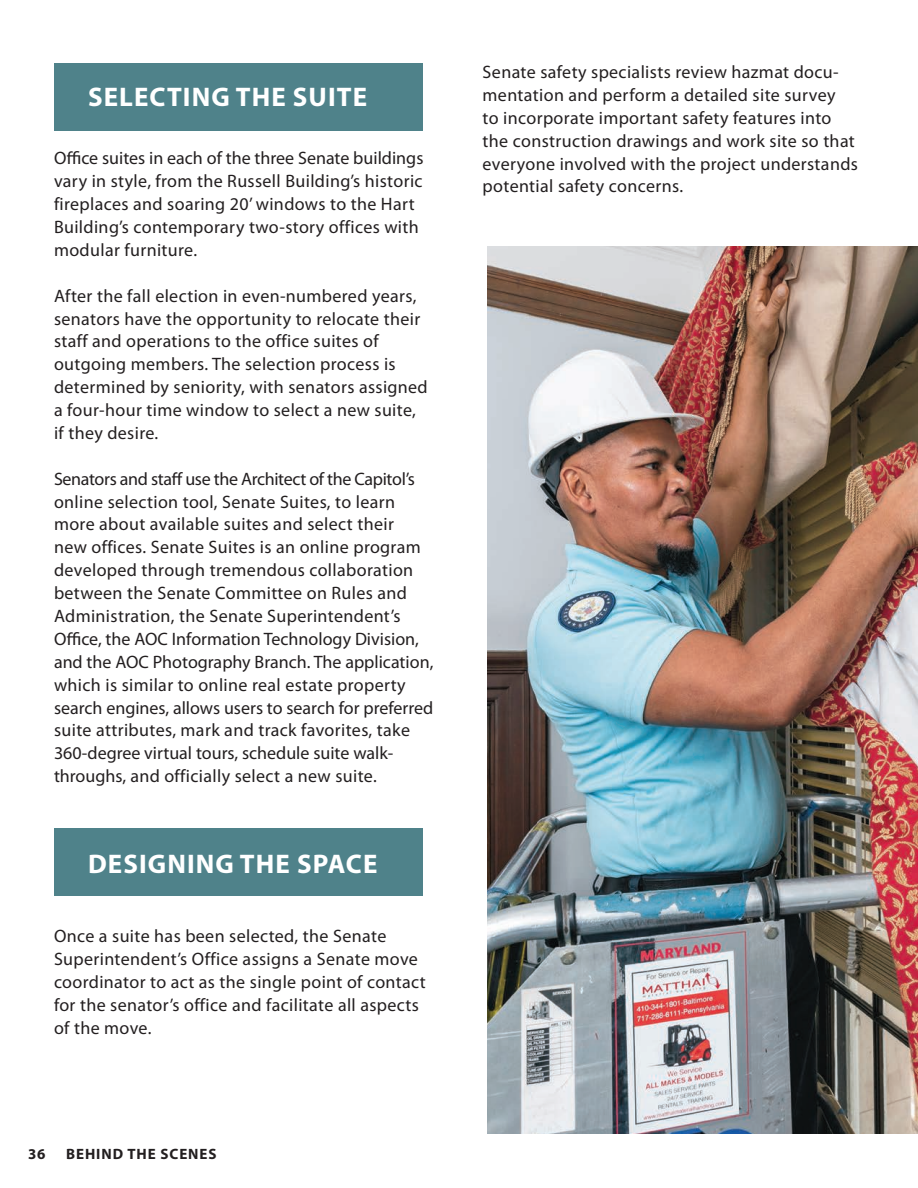
<style>
.page{position:relative;width:918px;height:1188px;background:#fff}
.page>*{position:absolute;margin:0;border:0;box-sizing:border-box;transform-origin:0 0}
.t1{font:700 27px "Myriad Pro";letter-spacing:.04em;color:#fff}
.t2{font:18px/23px "Myriad Pro";letter-spacing:.02em;color:#231f20}
.t3{font:700 15px "Myriad Pro";letter-spacing:.06em;color:#231f20}
</style>
<div class="page">
<img style="left:487px;top:247px;width:431px;height:887px">
<div style="left:54px;top:63px;width:368px;height:68px;background:#4f828a"></div>
<div style="left:54px;top:828px;width:368px;height:68px;background:#4f828a"></div>
<h3 class="t1" style="left:88px;top:79px;width:281px">SELECTING THE SUITE</h3>
<p class="t2" style="left:54px;top:147px;width:371px">Office suites in each of the three Senate buildings vary in style, from the Russell Building’s historic fireplaces and soaring 20’ windows to the Hart Building’s contemporary two-story offices with modular furniture.</p>
<p class="t2" style="left:54px;top:284px;width:375px">After the fall election in even-numbered years, senators have the opportunity to relocate their staff and operations to the office suites of outgoing members. The selection process is determined by seniority, with senators assigned a four-hour time window to select a new suite, if they desire.</p>
<p class="t2" style="left:54px;top:467px;width:381px">Senators and staff use the Architect of the Capitol’s online selection tool, Senate Suites, to learn more about available suites and select their<br>new offices. Senate Suites is an online program developed through tremendous collaboration between the Senate Committee on Rules and Administration, the Senate Superintendent’s Office, the AOC Information Technology Division, and the AOC Photography Branch. The application, which is similar to online real estate property search engines, allows users to search for preferred suite attributes, mark and track favorites, take 360-degree virtual tours, schedule suite walk&shy;throughs, and officially select a new suite.</p>
<h3 class="t1" style="left:88px;top:846px;width:291px">DESIGNING THE SPACE</h3>
<p class="t2" style="left:54px;top:924px;width:373px">Once a suite has been selected, the Senate Superintendent’s Office assigns a Senate move coordinator to act as the single point of contact for the senator’s office and facilitate all aspects of the move.</p>
<p class="t3" style="left:28px;top:1144px;width:19px">36</p>
<p class="t3" style="left:66px;top:1144px;width:152px">BEHIND THE SCENES</p>
<p class="t2" style="left:483px;top:60px;width:377px">Senate safety specialists review hazmat docu&shy;mentation and perform a detailed site survey<br>to incorporate important safety features into the construction drawings and work site so that everyone involved with the project understands potential safety concerns.</p>
</div>
